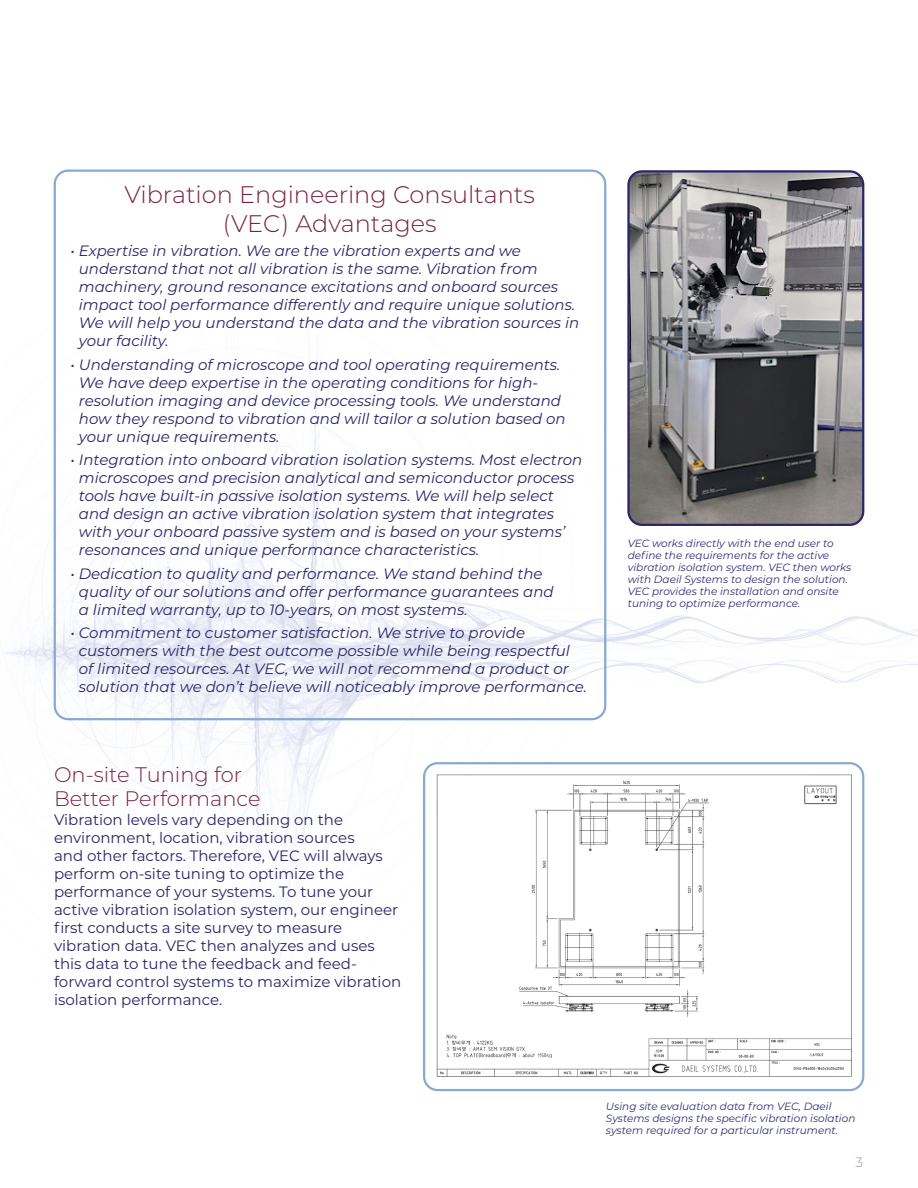
<style>
.page{position:relative;width:918px;height:1188px;background:#fff}
.page>*{position:absolute;margin:0;border:0;box-sizing:border-box;transform-origin:0 0}
.white_box_head_light{font:300 24px/28.8px "Montserrat";color:#772242;text-align:center}
.red_subhead_light{font:300 21px/24px "Montserrat";color:#772242}
.white_box_bullet_copy{font:italic 15px/18px "Montserrat";color:#292568}
.Body_Copy_1{font:15px/18px "Montserrat";color:#292568}
.t1{font:300 13.5px "Montserrat";color:#939598}
.t2{font:italic 10.5px/12px "Montserrat";color:#2e2c76}
</style>
<div class="page">
<img style="left:5px;top:323px;width:913px;height:661px">
<div style="left:54px;top:170px;width:552px;height:550px;border:2px solid #88aacf;border-radius:14px"></div>
<img style="left:628px;top:173px;width:235px;height:352px">
<div style="left:627px;top:170px;width:237px;height:356px;border:2px solid #292568;border-radius:14px"></div>
<img style="left:426px;top:770px;width:435px;height:307px">
<div style="left:423px;top:762px;width:441px;height:329px;border:2px solid #88aacf;border-radius:14px"></div>
<p class="white_box_head_light" style="left:124px;top:179px;width:412px">Vibration Engineering Consultants (VEC) Advantages</p>
<p class="white_box_bullet_copy" style="left:79px;top:242px;width:502px;text-indent:-8px">• Expertise in vibration. We are the vibration experts and we understand that not all vibration is the same. Vibration from machinery, ground resonance excitations and onboard sources impact tool performance differently and require unique solutions.<br>We will help you understand the data and the vibration sources in your facility.</p>
<p class="white_box_bullet_copy" style="left:79px;top:355px;width:488px;text-indent:-8px">• Understanding of microscope and tool operating requirements.<br>We have deep expertise in the operating conditions for high&shy;resolution imaging and device processing tools. We understand how they respond to vibration and will tailor a solution based on your unique requirements.</p>
<p class="white_box_bullet_copy" style="left:79px;top:450px;width:505px;text-indent:-8px">• Integration into onboard vibration isolation systems. Most electron microscopes and precision analytical and semiconductor process tools have built-in passive isolation systems. We will help select and design an active vibration isolation system that integrates with your onboard passive system and is based on your systems’ resonances and unique performance characteristics.</p>
<p class="white_box_bullet_copy" style="left:79px;top:564px;width:476px;text-indent:-8px">• Dedication to quality and performance. We stand behind the quality of our solutions and offer performance guarantees and a limited warranty, up to 10-years, on most systems.</p>
<p class="white_box_bullet_copy" style="left:79px;top:623px;width:510px;text-indent:-8px">• Commitment to customer satisfaction. We strive to provide customers with the best outcome possible while being respectful of limited resources. At VEC, we will not recommend a product or solution that we don’t believe will noticeably improve performance.</p>
<p class="red_subhead_light" style="left:54px;top:762px;width:208px">On-site Tuning for<br>Better Performance</p>
<p class="Body_Copy_1" style="left:54px;top:810px;width:349px">Vibration levels vary depending on the environment, location, vibration sources<br>and other factors. Therefore, VEC will always perform on-site tuning to optimize the performance of your systems. To tune your active vibration isolation system, our engineer first conducts a site survey to measure vibration data. VEC then analyzes and uses this data to tune the feedback and feed&shy;forward control systems to maximize vibration isolation performance.</p>
<p class="t2" style="left:628px;top:537px;width:225px">VEC works directly with the end user to define the requirements for the active vibration isolation system. VEC then works with Daeil Systems to design the solution.<br>VEC provides the installation and onsite tuning to optimize performance.</p>
<p class="t2" style="left:606px;top:1100px;width:251px">Using site evaluation data from VEC, Daeil<br>Systems designs the specific vibration isolation system required for a particular instrument.</p>
<p class="t1" style="left:856px;top:1153px;width:9px">3</p>
</div>
